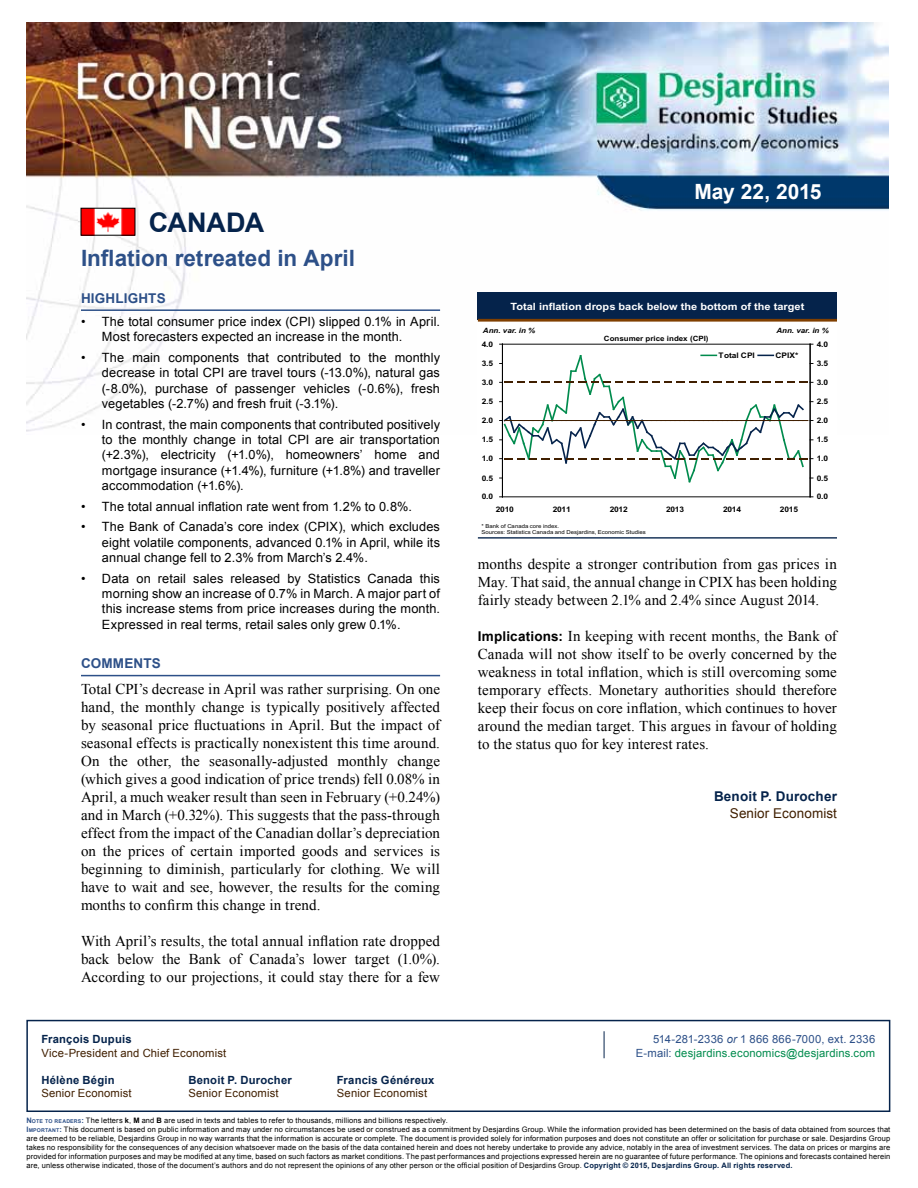
<style>
.page{position:relative;width:918px;height:1188px;background:#fff}
.page>*{position:absolute;margin:0;border:0;box-sizing:border-box;transform-origin:0 0}
.t1{font:700 27px "Arial";color:#05234b}
.t2{font:700 22.5px "Arial";color:#2d5088}
.t3{font:700 21px "Arial";letter-spacing:-.01em;color:#fff}
.t4{font:15px/18px "Times New Roman";letter-spacing:.005em;color:#000;text-align:justify}
.t5{font:700 13.5px "Arial";letter-spacing:.01em;color:#2d5088}
.t6{font:700 13.5px "Arial";letter-spacing:.015em;color:#05234b}
.t7{font:13.5px "Arial";letter-spacing:.01em;color:#401f00}
.t8{font:12.75px/15.3px "Arial";letter-spacing:.01em;color:#000;text-align:justify}
.t9{font:11.25px "Arial";letter-spacing:.015em;color:#401f00}
.t10{font:700 11.25px "Arial";letter-spacing:.02em;color:#05234b}
.t11{font:11.25px "Arial";letter-spacing:.015em;color:#008b4d}
.t12{font:11.25px "Arial";letter-spacing:.025em;color:#2d5088}
.t13{font:700 10.05px "Arial";color:#fff;scale:1.1 1}
.t14{font:700 7.65px "Arial";letter-spacing:-.025em;color:#000;scale:1.1 1}
.t15{font:700 7.65px "Arial";color:#000;scale:1.1 1}
.t16{font:7.5px/9px "Arial";letter-spacing:.02em;color:#000}
.t17{font:700 7.2px "Arial";color:#000;scale:1.1 1}
.t18{font:italic 700 7.2px "Arial";color:#000;scale:1.1 1}
.t19{font:5.4px/6.6px "Arial";letter-spacing:.005em;color:#000;scale:1.1 1}
.s1{font-family:"Arial";font-weight:700;font-size:13.5px}
.s2{font-style:italic}
.s3{color:#2d5088}
.s4{font-weight:700;color:#2d5088}
.s5{font-weight:700;font-size:5.25px;color:#2d5088}
.s6{font-weight:700}
.s7{font-weight:700;color:#05234b}
</style>
<div class="page">
<img style="left:26px;top:23px;width:862px;height:409px">
<svg style="left:26px;top:1019px;width:865px;height:93px"></svg>
<svg style="left:604px;top:1031px;width:1px;height:27px"></svg>
<img style="left:83px;top:210px;width:50px;height:23px">
<hr style="left:81px;top:309px;width:359px;height:2px;background:#2d5088">
<hr style="left:81px;top:675px;width:359px;height:1px;background:#2d5088">
<div style="left:478px;top:293px;width:359px;height:246px;background:#fff"></div>
<div style="left:478px;top:293px;width:359px;height:27px;background:#05234b"></div>
<hr style="left:478px;top:319px;width:359px;height:3px;background:#803f00">
<hr style="left:478px;top:537px;width:359px;height:2px;background:#05234b">
<hr style="left:502px;top:344px;width:308px;height:1px;background:#000">
<hr style="left:502px;top:497px;width:308px;height:1px;background:#000">
<hr style="left:502px;top:344px;width:1px;height:153px;background:#000">
<hr style="left:810px;top:344px;width:1px;height:153px;background:#000">
<svg style="left:500px;top:354px;width:313px;height:130px"></svg>
<h1 class="t1" style="left:149px;top:205px;width:79px">Canada</h1>
<h2 class="t2" style="left:81px;top:243px;width:276px">Inflation retreated in April</h2>
<p class="t5" style="left:81px;top:289px;width:86px">High lights</p>
<p class="t8" style="left:102px;top:314px;width:340px;text-indent:-21px">• The total consumer price index (CPI) slipped 0.1% in April.<br>Most forecasters expected an increase in the month.</p>
<p class="t8" style="left:102px;top:350px;width:340px;text-indent:-21px">• The main components that contributed to the monthly decrease in total CPI are travel tours (-13.0%), natural gas (-8.0%), purchase of passenger vehicles (-0.6%), fresh vegetables (-2.7%) and fresh fruit (-3.1%).</p>
<p class="t8" style="left:102px;top:417px;width:340px;text-indent:-21px">• In contrast, the main components that contributed positively to the monthly change in total CPI are air transportation (+2.3%), electricity (+1.0%), homeowners’ home and mortgage insurance (+1.4%), furniture (+1.8%) and traveller accommodation (+1.6%).</p>
<p class="t8" style="left:81px;top:499px;width:333px">• The total annual inflation rate went from 1.2% to 0.8%.</p>
<p class="t8" style="left:102px;top:519px;width:340px;text-indent:-21px">• The Bank of Canada’s core index (CPIX), which excludes eight volatile components, advanced 0.1% in April, while its annual change fell to 2.3% from March’s 2.4%.</p>
<p class="t8" style="left:102px;top:571px;width:340px;text-indent:-21px">• Data on retail sales released by Statistics Canada this morning show an increase of 0.7% in March. A major part of this increase stems from price increases during the month.<br>Expressed in real terms, retail sales only grew 0.1%.</p>
<p class="t5" style="left:81px;top:654px;width:81px">Comm ents</p>
<p class="t4" style="left:81px;top:680px;width:361px">Total CPI’s decrease in April was rather surprising. On one hand, the monthly change is typically positively affected by seasonal price fluctuations in April. But the impact of seasonal effects is practically nonexistent this time around.<br>On the other, the seasonally-adjusted monthly change (which gives a good indication of price trends) fell 0.08% in April, a much weaker result than seen in February (+0.24%) and in March (+0.32%). This suggests that the pass-through effect from the impact of the Canadian dollar’s depreciation on the prices of certain imported goods and services is beginning to diminish, particularly for clothing. We will have to wait and see, however, the results for the coming months to confirm this change in trend.</p>
<p class="t4" style="left:81px;top:932px;width:361px">With April’s results, the total annual inflation rate dropped back below the Bank of Canada’s lower target (1.0%).<br>According to our projections, it could stay there for a few</p>
<h3 class="t3" style="left:694px;top:178px;width:129px">May 22, 2015</h3>
<p class="t13" style="left:511px;top:301px;width:269px">Total inflation drops back below the bottom of the target</p>
<p class="t18" style="left:483px;top:326px;width:49px">Ann. var. in %</p>
<p class="t18" style="left:776px;top:326px;width:49px">Ann. var. in %</p>
<p class="t14" style="left:482px;top:340px;width:12px">4.0</p>
<p class="t17" style="left:604px;top:334px;width:97px">Consumer price index (CPI)</p>
<p class="t14" style="left:817px;top:340px;width:12px">4.0</p>
<p class="t15" style="left:719px;top:351px;width:35px">Total CPI</p>
<p class="t14" style="left:776px;top:351px;width:22px">CPIX*</p>
<p class="t14" style="left:482px;top:359px;width:12px">3.5</p>
<p class="t14" style="left:817px;top:359px;width:12px">3.5</p>
<p class="t14" style="left:482px;top:378px;width:12px">3.0</p>
<p class="t14" style="left:817px;top:378px;width:12px">3.0</p>
<p class="t14" style="left:482px;top:397px;width:12px">2.5</p>
<p class="t14" style="left:817px;top:397px;width:12px">2.5</p>
<p class="t14" style="left:482px;top:416px;width:12px">2.0</p>
<p class="t14" style="left:817px;top:416px;width:12px">2.0</p>
<p class="t14" style="left:482px;top:435px;width:12px">1.5</p>
<p class="t14" style="left:817px;top:435px;width:12px">1.5</p>
<p class="t14" style="left:482px;top:454px;width:12px">1.0</p>
<p class="t14" style="left:817px;top:454px;width:12px">1.0</p>
<p class="t14" style="left:482px;top:473px;width:12px">0.5</p>
<p class="t14" style="left:817px;top:473px;width:12px">0.5</p>
<p class="t14" style="left:482px;top:492px;width:12px">0.0</p>
<p class="t14" style="left:817px;top:492px;width:12px">0.0</p>
<p class="t14" style="left:496px;top:504px;width:18px">2010</p>
<p class="t14" style="left:553px;top:504px;width:18px">2011</p>
<p class="t14" style="left:610px;top:504px;width:18px">2012</p>
<p class="t14" style="left:666px;top:504px;width:18px">2013</p>
<p class="t14" style="left:723px;top:504px;width:18px">2014</p>
<p class="t14" style="left:780px;top:504px;width:18px">2015</p>
<p class="t19" style="left:481px;top:522px;width:151px">* Bank of Canada core index.<br>Sources: Statistics Canada and Desjardins, Economic Studies</p>
<p class="t4" style="left:478px;top:555px;width:361px">months despite a stronger contribution from gas prices in May. That said, the annual change in CPIX has been holding fairly steady between 2.1% and 2.4% since August 2014.</p>
<p class="t4" style="left:478px;top:627px;width:361px"><span class="s1">Implications:</span> In keeping with recent months, the Bank of Canada will not show itself to be overly concerned by the weakness in total inflation, which is still overcoming some temporary effects. Monetary authorities should therefore keep their focus on core inflation, which continues to hover around the median target. This argues in favour of holding to the status quo for key interest rates.</p>
<p class="t6" style="left:714px;top:788px;width:124px">Benoit P. Durocher</p>
<p class="t7" style="left:730px;top:804px;width:109px">Senior Economist</p>
<p class="t10" style="left:41px;top:1032px;width:92px">François Dupuis</p>
<p class="t12" style="left:653px;top:1032px;width:224px">514-281-2336 <span class="s2">or</span> 1 866 866-7000, ext. 2336</p>
<p class="t9" style="left:41px;top:1045px;width:186px">Vice-President and Chief Economist</p>
<p class="t11" style="left:636px;top:1045px;width:241px"><span class="s3">E-mail:</span> desjardins.economics@desjardins.com</p>
<p class="t10" style="left:41px;top:1072px;width:75px">Hélène Bégin</p>
<p class="t10" style="left:188px;top:1072px;width:105px">Benoit P. Durocher</p>
<p class="t10" style="left:337px;top:1072px;width:99px">Francis Généreux</p>
<p class="t9" style="left:41px;top:1086px;width:92px">Senior Economist</p>
<p class="t9" style="left:188px;top:1086px;width:92px">Senior Economist</p>
<p class="t9" style="left:337px;top:1086px;width:92px">Senior Economist</p>
<p class="t16" style="left:26px;top:1116px;width:866px"><span class="s4">N</span><span class="s5">OTE TO READERS</span><span class="s4">:</span> The letters <span class="s6">k</span>, <span class="s6">M</span> and <span class="s6">B</span> are used in texts and tables to refer to thousands, millions and billions respectively.<br><span class="s4">I</span><span class="s5">MPORTANT</span><span class="s4">:</span> This document is based on public information and may under no circumstances be used or construed as a commitment by Desjardins Group. While the information provided has been determined on the basis of data obtained from sources that are deemed to be reliable, Desjardins Group in no way warrants that the information is accurate or complete. The document is provided solely for information purposes and does not constitute an offer or solicitation for purchase or sale. Desjardins Group takes no responsibility for the consequences of any decision whatsoever made on the basis of the data contained herein and does not hereby undertake to provide any advice, notably in the area of investment services. The data on prices or margins are provided for information purposes and may be modified at any time, based on such factors as market conditions. The past performances and projections expressed herein are no guarantee of future performance. The opinions and forecasts contained herein are, unless otherwise indicated, those of the document’s authors and do not represent the opinions of any other person or the official position of Desjardins Group. <span class="s7">Copyright © 2015, Desjardins Group. All rights reserved.</span></p>
</div>
